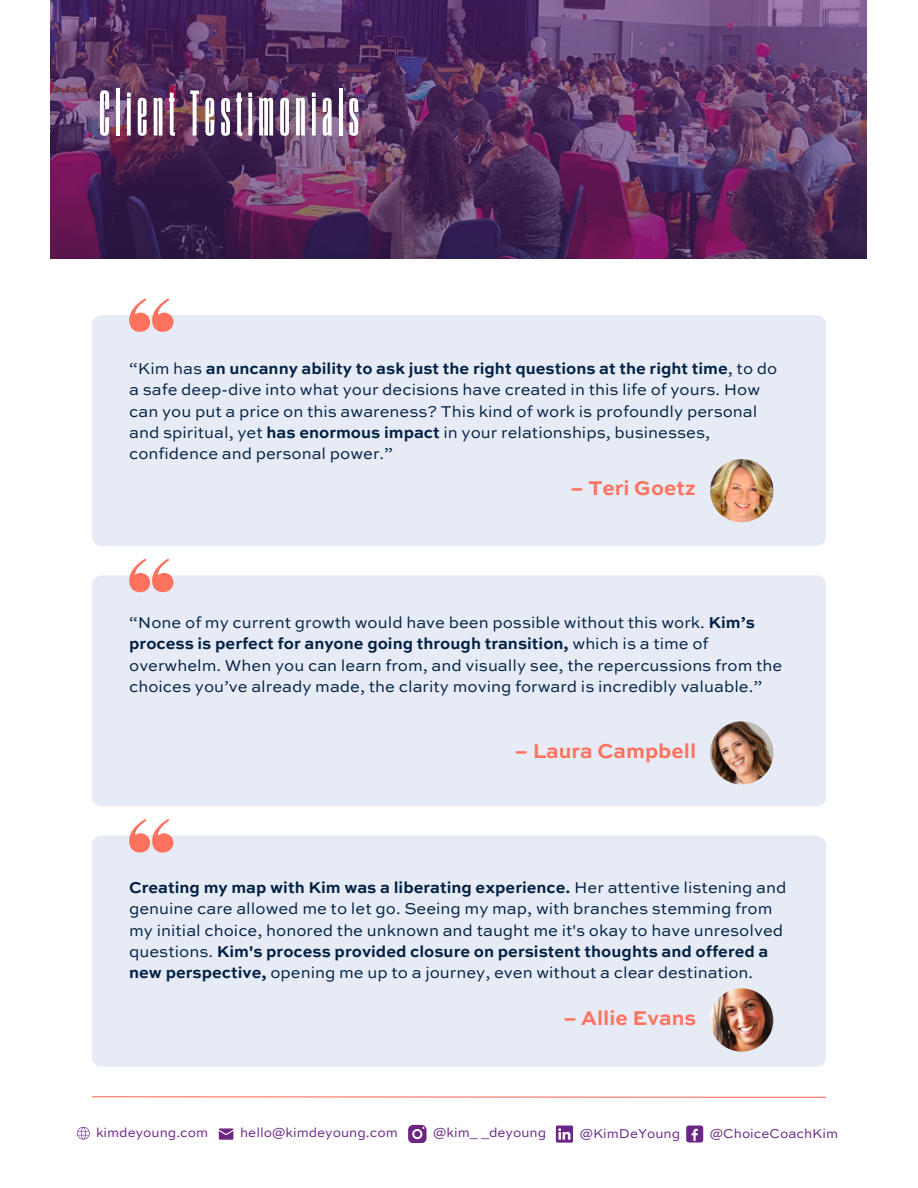
<style>
.page{position:relative;width:918px;height:1188px;background:#fff}
.page>*{position:absolute;margin:0;border:0;box-sizing:border-box;transform-origin:0 0}
.t1{font:700 75px "Ad U Sans";letter-spacing:.08em;color:#fff}
.t2{font:700 21px "Sweet Sans Pro";color:#ff725e}
.t3{font:16.5px/21.3px "Sweet Sans Pro";color:#002043}
.t4{font:13.5px "Sweet Sans Pro";color:#6b2686}
.s1{font-weight:700}
</style>
<div class="page">
<svg style="left:51px;top:0;width:816px;height:259px;background:#583162"></svg>
<div style="left:92px;top:315px;width:734px;height:231px;background:#e7ebf6;border-radius:10px"></div>
<div style="left:92px;top:575px;width:734px;height:231px;background:#e7ebf6;border-radius:10px"></div>
<div style="left:92px;top:836px;width:734px;height:231px;background:#e7ebf6;border-radius:10px"></div>
<svg style="left:129px;top:298px;width:44px;height:34px"></svg>
<svg style="left:129px;top:559px;width:44px;height:33px"></svg>
<svg style="left:129px;top:819px;width:44px;height:34px"></svg>
<img style="left:710px;top:459px;width:63px;height:63px">
<img style="left:710px;top:721px;width:63px;height:64px">
<img style="left:710px;top:988px;width:63px;height:64px">
<svg style="left:91px;top:1096px;width:736px;height:2px"></svg>
<svg style="left:77px;top:1127px;width:12px;height:12px"></svg>
<svg style="left:219px;top:1128px;width:14px;height:12px"></svg>
<svg style="left:408px;top:1125px;width:18px;height:18px"></svg>
<svg style="left:556px;top:1126px;width:17px;height:16px"></svg>
<div style="left:686px;top:1126px;width:17px;height:16px;background:#6b2686;border-radius:3px"></div>
<svg style="left:692px;top:1129px;width:6px;height:12px"></svg>
<h1 class="t1" style="left:99px;top:82px;width:261px">Client Testimonials</h1>
<p class="t3" style="left:129px;top:357px;width:650px">“Kim has <span class="s1">an uncanny ability to ask just the right questions at the right time</span>, to do a safe deep-dive into what your decisions have created in this life of yours. How can you put a price on this awareness? This kind of work is profoundly personal and spiritual, yet <span class="s1">has enormous impact</span> in your relationships, businesses, confidence and personal power.”</p>
<p class="t2" style="left:571px;top:472px;width:127px">– Teri Goetz</p>
<p class="t3" style="left:129px;top:611px;width:655px">“None of my current growth would have been possible without this work. <span class="s1">Kim’s process is perfect for anyone going through transition,</span> which is a time of overwhelm. When you can learn from, and visually see, the repercussions from the choices you’ve already made, the clarity moving forward is incredibly valuable.”</p>
<p class="t2" style="left:515px;top:735px;width:183px">– Laura Campbell</p>
<p class="t3" style="left:129px;top:876px;width:659px"><span class="s1">Creating my map with Kim was a liberating experience.</span> Her attentive listening and genuine care allowed me to let go. Seeing my map, with branches stemming from my initial choice, honored the unknown and taught me it's okay to have unresolved questions. <span class="s1">Kim's process provided closure on persistent thoughts and offered a new perspective,</span> opening me up to a journey, even without a clear destination.</p>
<p class="t2" style="left:563px;top:1002px;width:134px">– Allie Evans</p>
<p class="t4" style="left:96px;top:1123px;width:114px">kimdeyoung.com</p>
<p class="t4" style="left:240px;top:1123px;width:159px">hello@kimdeyoung.com</p>
<p class="t4" style="left:433px;top:1123px;width:114px">@kim_ _deyoung</p>
<p class="t4" style="left:580px;top:1124px;width:102px">@KimDeYoung</p>
<p class="t4" style="left:710px;top:1124px;width:130px">@ChoiceCoachKim</p>
</div>
